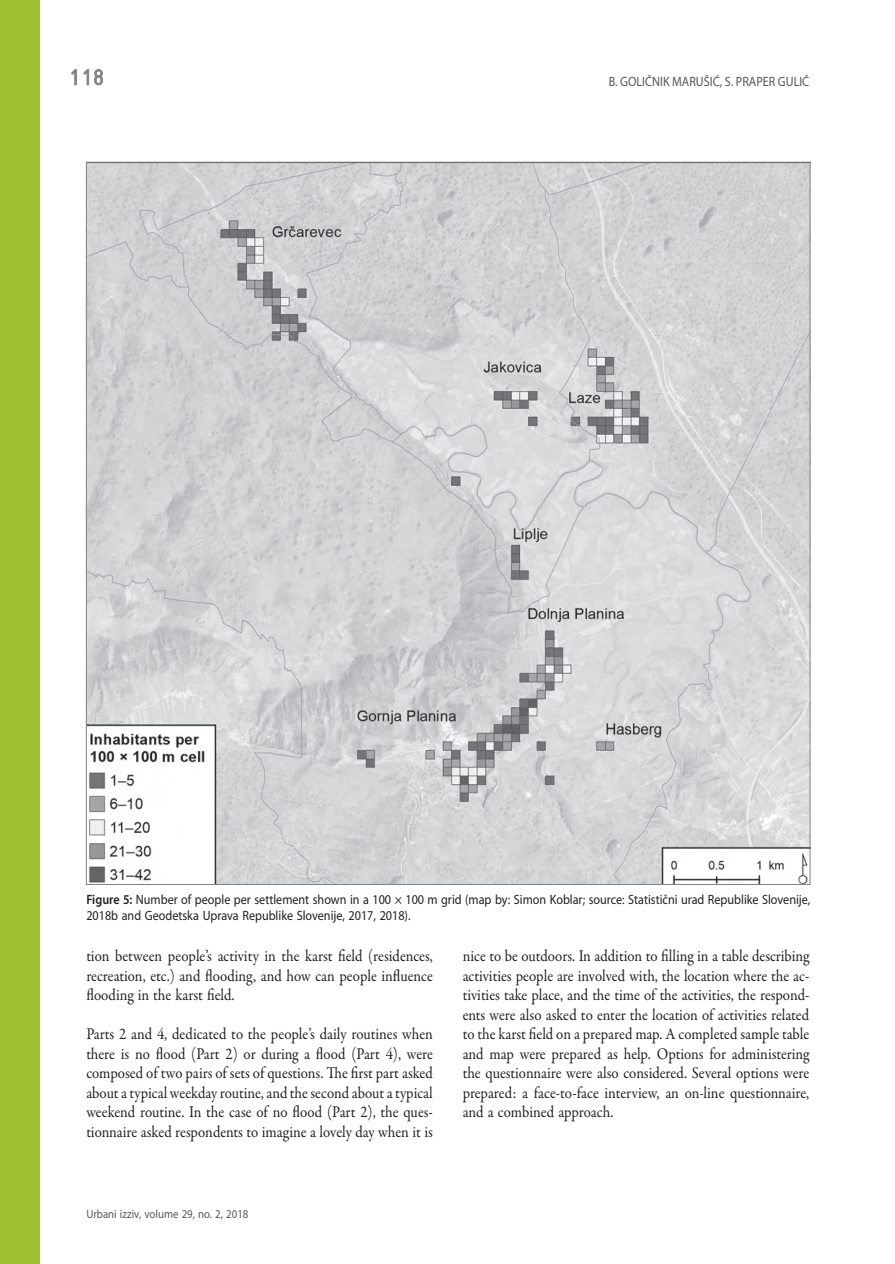
<style>
.page{position:relative;width:895px;height:1264px;background:#fff}
.page>*{position:absolute;margin:0;border:0;box-sizing:border-box;transform-origin:0 0}
.t1{font:24px "ISOCTEUR";color:#808285}
.t2{font:16.5px/19.5px "Garamond Premr Pro";letter-spacing:-.005em;color:#231f20;text-align:justify;scale:.9 1}
.t3{font:13.5px/16.5px "Myriad Pro";color:#231f20;scale:.9 1}
.t4{font:13.5px "Myriad Pro";color:#57585a;scale:.9 1}
.t5{font:12px "Myriad Pro";color:#57585a;scale:.9 1}
.s1{font-weight:600}
</style>
<div class="page">
<svg style="left:71px;top:69px;width:6px;height:17px"></svg>
<svg style="left:83px;top:69px;width:20px;height:17px"></svg>
<div style="left:0;top:0;width:40px;height:1264px;background:#a1c030"></div>
<img style="left:88px;top:164px;width:720px;height:719px">
<h1 class="t1" style="left:66px;top:62px;width:43px">118</h1>
<p class="t4" style="left:609px;top:74px;width:224px">B. GOLIČNIK MARUŠIĆ, S. PRAPER GULIČ</p>
<p class="t3" style="left:86px;top:891px;width:806px"><span class="s1">Figure 5:</span> Number of people per settlement shown in a 100 × 100 m grid (map by: Simon Koblar; source: Statistični urad Republike Slovenije,<br>2018b and Geodetska Uprava Republike Slovenije, 2017, 2018).</p>
<p class="t2" style="left:86px;top:946px;width:387px">tion between people’s activity in the karst field (residences, recreation, etc.) and flooding, and how can people influence flooding in the karst field.</p>
<p class="t2" style="left:86px;top:1024px;width:387px">Parts 2 and 4, dedicated to the people’s daily routines when there is no flood (Part 2) or during a flood (Part 4), were composed of two pairs of sets of questions. The first part asked about a typical weekday routine, and the second about a typical weekend routine. In the case of no flood (Part 2), the ques&shy;tionnaire asked respondents to imagine a lovely day when it is</p>
<p class="t5" style="left:86px;top:1207px;width:182px">Urbani izziv, volume 29, no. 2, 2018</p>
<p class="t2" style="left:463px;top:946px;width:387px">nice to be outdoors. In addition to filling in a table describing activities people are involved with, the location where the ac&shy;tivities take place, and the time of the activities, the respond&shy;ents were also asked to enter the location of activities related to the karst field on a prepared map. A completed sample table and map were prepared as help. Options for administering the questionnaire were also considered. Several options were prepared: a face-to-face interview, an on-line questionnaire, and a combined approach.</p>
</div>
